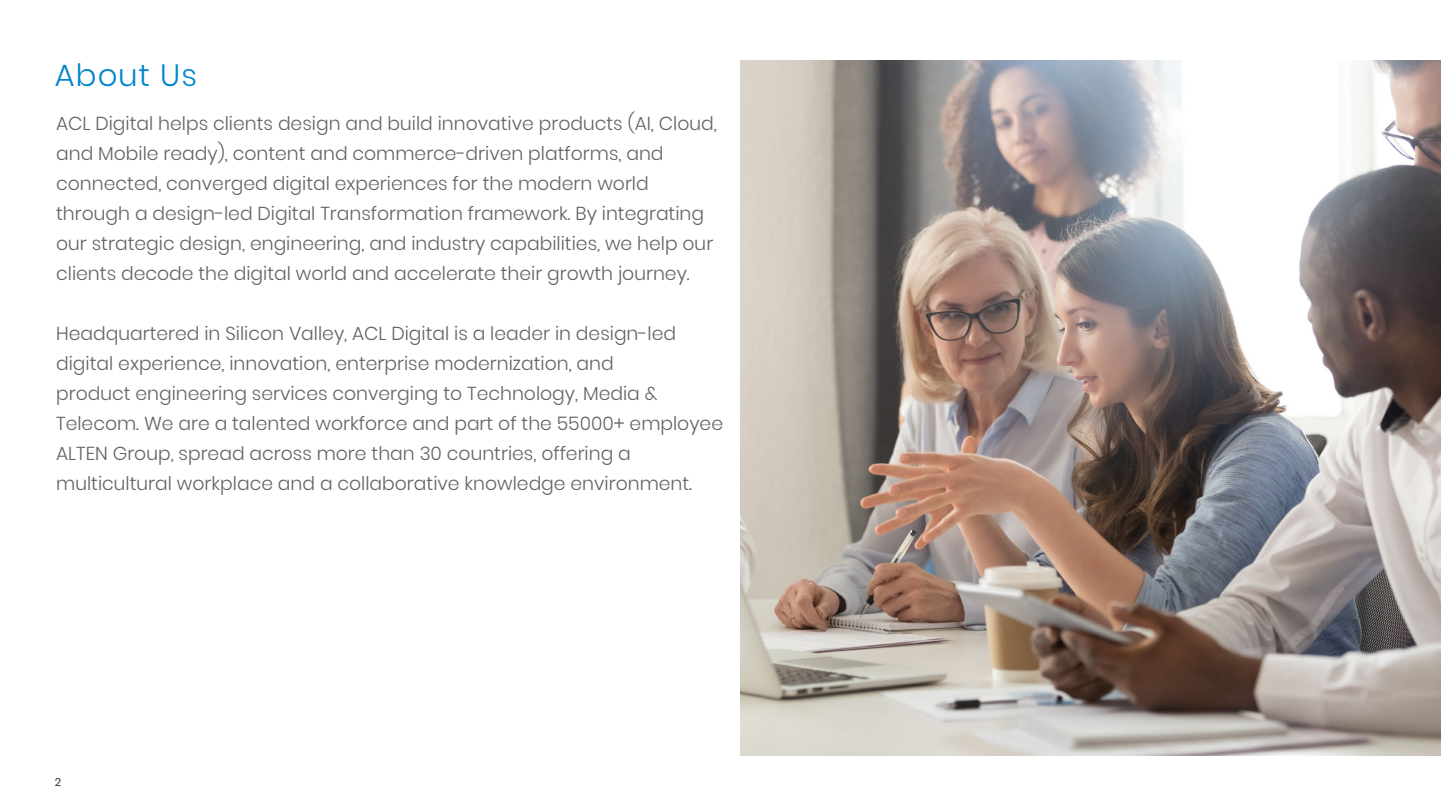
<style>
.page{position:relative;width:1441px;height:810px;background:#fff}
.page>*{position:absolute;margin:0;border:0;box-sizing:border-box;transform-origin:0 0}
.t1{font:300 30.75px "Poppins";letter-spacing:.035em;color:#0086cc}
.t2{font:300 18.75px/30px "Poppins";color:#626363}
.t3{font:11.25px "Poppins";color:#333}
</style>
<div class="page">
<img style="left:740px;top:61px;width:700px;height:694px">
<h1 class="t1" style="left:55px;top:57px;width:144px">About Us</h1>
<p class="t2" style="left:56px;top:108px;width:662px">ACL Digital helps clients design and build innovative products (AI, Cloud, and Mobile ready), content and commerce-driven platforms, and connected, converged digital experiences for the modern world through a design-led Digital Transformation framework. By integrating our strategic design, engineering, and industry capabilities, we help our clients decode the digital world and accelerate their growth journey.</p>
<p class="t2" style="left:56px;top:318px;width:668px">Headquartered in Silicon Valley, ACL Digital is a leader in design-led digital experience, innovation, enterprise modernization, and<br>product engineering services converging to Technology, Media &amp; Telecom. We are a talented workforce and part of the 55000+ employee ALTEN Group, spread across more than 30 countries, offering a multicultural workplace and a collaborative knowledge environment.</p>
<p class="t3" style="left:55px;top:775px;width:8px">2</p>
</div>
